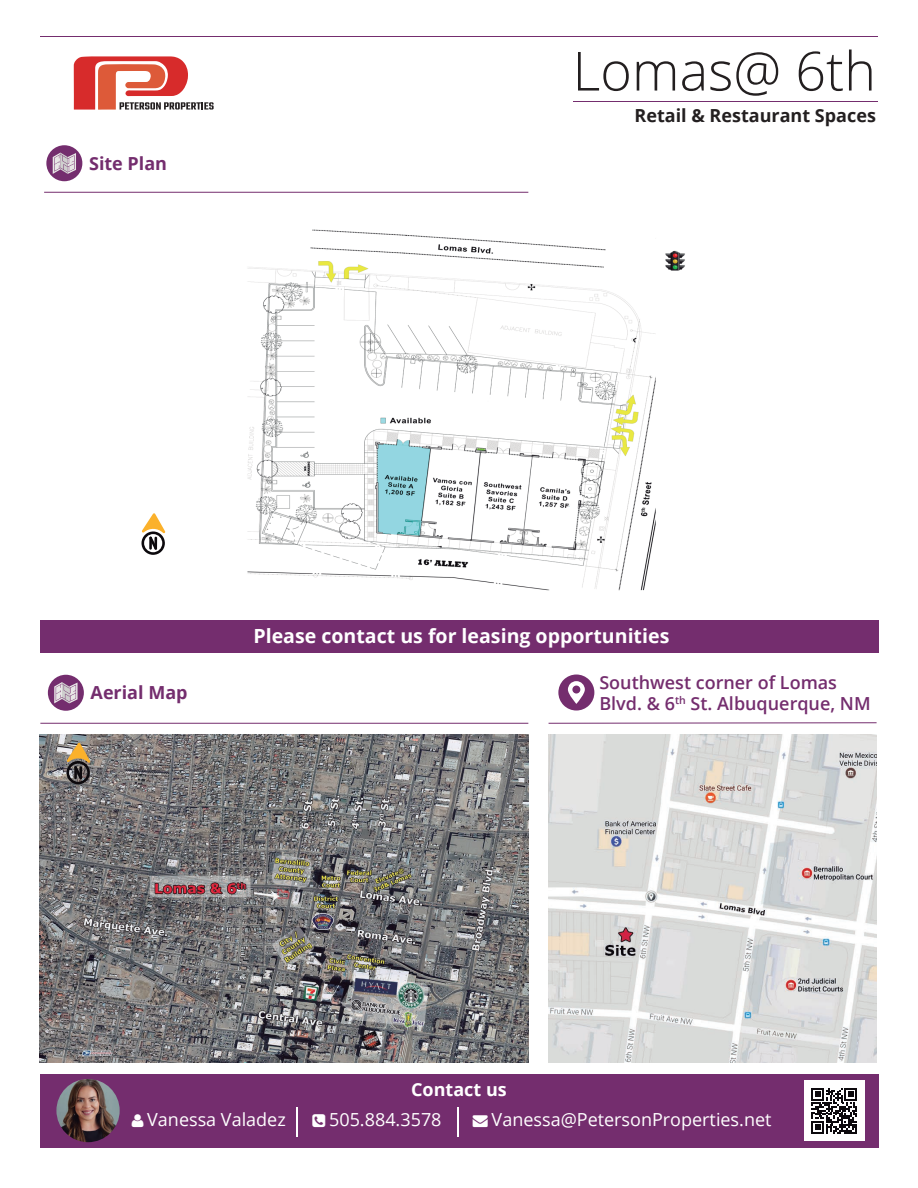
<style>
.page{position:relative;width:918px;height:1188px;background:#fff}
.page>*{position:absolute;margin:0;border:0;box-sizing:border-box;transform-origin:0 0}
.t1{font:300 54px "Open Sans";color:#231f20}
.t2{font:700 19.5px "Open Sans";color:#fff}
.t3{font:18px "Open Sans";color:#fff}
.t4{font:600 18px/21.6px "Open Sans";color:#742d6e}
.t5{font:700 18px "Open Sans";color:#231f20}
.t6{font:700 18px "Open Sans";color:#742d6e}
.t7{font:700 18px "Open Sans";color:#fff}
</style>
<div class="page">
<div style="left:40px;top:620px;width:838px;height:32px;background:#742d6e"></div>
<div style="left:40px;top:1074px;width:838px;height:74px;background:#742d6e"></div>
<hr style="left:296px;top:1107px;width:2px;height:30px;background:#fff">
<hr style="left:457px;top:1107px;width:1px;height:30px;background:#fff">
<img style="left:56px;top:1079px;width:64px;height:63px;border-radius:32px">
<div style="left:804px;top:1081px;width:61px;height:60px;background:#fff"></div>
<svg style="left:811px;top:1088px;width:46px;height:46px"></svg>
<img style="left:39px;top:735px;width:489px;height:328px">
<svg style="left:558px;top:675px;width:36px;height:36px"></svg>
<hr style="left:40px;top:723px;width:488px;height:1px;background:#742d6e">
<hr style="left:44px;top:192px;width:484px;height:1px;background:#742d6e">
<div style="left:46px;top:145px;width:36px;height:36px;background:#742d6e;border-radius:50%"></div>
<svg style="left:53px;top:153px;width:23px;height:21px"></svg>
<svg style="left:548px;top:722px;width:329px;height:2px"></svg>
<div style="left:48px;top:675px;width:36px;height:36px;background:#742d6e;border-radius:50%"></div>
<svg style="left:54px;top:682px;width:24px;height:21px"></svg>
<svg style="left:141px;top:513px;width:24px;height:42px"></svg>
<svg style="left:66px;top:743px;width:24px;height:42px"></svg>
<img style="left:247px;top:229px;width:438px;height:362px">
<hr style="left:41px;top:36px;width:837px;height:1px;background:#742d6e">
<hr style="left:573px;top:101px;width:305px;height:1px;background:#742d6e">
<svg style="left:74px;top:56px;width:140px;height:54px"></svg>
<img style="left:548px;top:735px;width:329px;height:328px">
<p class="t6" style="left:89px;top:151px;width:80px">Site Plan</p>
<h1 class="t1" style="left:573px;top:34px;width:305px">Lomas@ 6th</h1>
<p class="t5" style="left:635px;top:103px;width:243px">Retail &amp; Restaurant Spaces</p>
<p class="t6" style="left:91px;top:680px;width:99px">Aerial Map</p>
<p class="t2" style="left:253px;top:623px;width:417px">Please contact us for leasing opportunities</p>
<p class="t4" style="left:599px;top:671px;width:273px">Southwest corner of Lomas<br>Blvd. &amp; 6<sup>th</sup> St. Albuquerque, NM</p>
<p class="t3" style="left:147px;top:1108px;width:140px">Vanessa Valadez</p>
<p class="t7" style="left:411px;top:1077px;width:97px">Contact us</p>
<p class="t3" style="left:329px;top:1108px;width:114px">505.884.3578</p>
<p class="t3" style="left:492px;top:1108px;width:281px">Vanessa@PetersonProperties.net</p>
</div>
